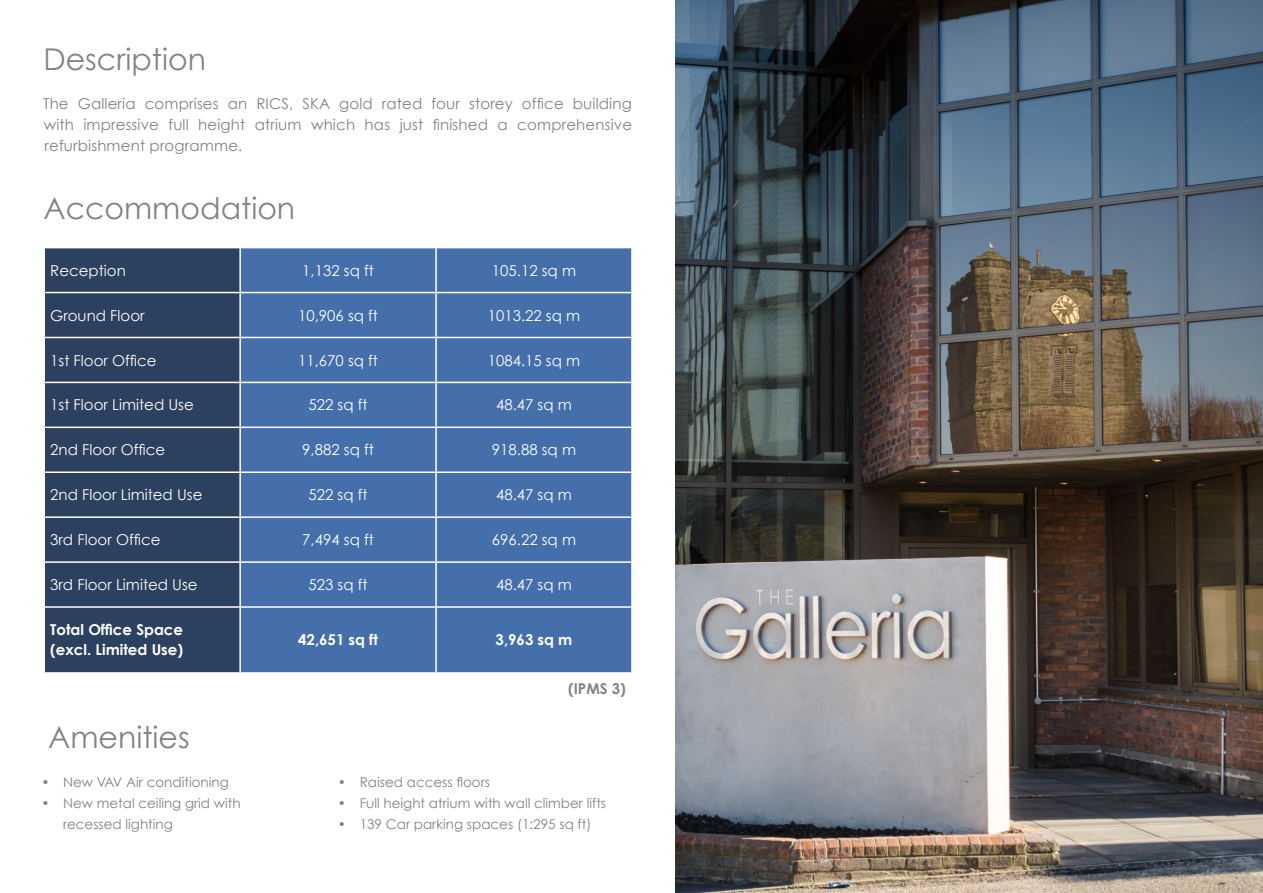
<style>
.page{position:relative;width:1263px;height:893px;background:#fff}
.page>*{position:absolute;margin:0;border:0;box-sizing:border-box;transform-origin:0 0}
.t1{font:30px "Century Gothic";color:#828384}
.t2{font:15px "Century Gothic";color:#fff}
.t3{font:15px/21px "Century Gothic";letter-spacing:.01em;color:#828384;text-align:justify}
.t4{font:700 15px/19.5px "Century Gothic";color:#fff}
.t5{font:700 15px "Century Gothic";color:#818384}
.t6{font:13.5px "Century Gothic";color:#828384}
.s1{color:#fff}
</style>
<div class="page">
<img style="left:676px;top:0;width:587px;height:893px">
<div style="left:45px;top:248px;width:194px;height:424px;background:#2c415f"></div>
<div style="left:241px;top:248px;width:390px;height:424px;background:#456faa"></div>
<hr style="left:435px;top:248px;width:2px;height:44px;background:#fff">
<hr style="left:43px;top:292px;width:197px;height:1px;background:#fff">
<hr style="left:240px;top:292px;width:196px;height:1px;background:#fff">
<hr style="left:436px;top:292px;width:197px;height:1px;background:#fff">
<hr style="left:435px;top:293px;width:2px;height:44px;background:#fff">
<hr style="left:43px;top:337px;width:197px;height:1px;background:#fff">
<hr style="left:240px;top:337px;width:196px;height:1px;background:#fff">
<hr style="left:436px;top:337px;width:197px;height:1px;background:#fff">
<hr style="left:435px;top:338px;width:2px;height:44px;background:#fff">
<hr style="left:43px;top:382px;width:197px;height:1px;background:#fff">
<hr style="left:240px;top:382px;width:196px;height:1px;background:#fff">
<hr style="left:436px;top:382px;width:197px;height:1px;background:#fff">
<hr style="left:435px;top:383px;width:2px;height:44px;background:#fff">
<hr style="left:43px;top:427px;width:197px;height:1px;background:#fff">
<hr style="left:240px;top:427px;width:196px;height:1px;background:#fff">
<hr style="left:436px;top:427px;width:197px;height:1px;background:#fff">
<hr style="left:435px;top:428px;width:2px;height:43px;background:#fff">
<hr style="left:43px;top:471px;width:197px;height:2px;background:#fff">
<hr style="left:240px;top:471px;width:196px;height:2px;background:#fff">
<hr style="left:436px;top:471px;width:197px;height:2px;background:#fff">
<hr style="left:435px;top:473px;width:2px;height:43px;background:#fff">
<hr style="left:43px;top:516px;width:197px;height:2px;background:#fff">
<hr style="left:240px;top:516px;width:196px;height:2px;background:#fff">
<hr style="left:436px;top:516px;width:197px;height:2px;background:#fff">
<hr style="left:435px;top:518px;width:2px;height:43px;background:#fff">
<hr style="left:43px;top:561px;width:197px;height:2px;background:#fff">
<hr style="left:240px;top:561px;width:196px;height:2px;background:#fff">
<hr style="left:436px;top:561px;width:197px;height:2px;background:#fff">
<hr style="left:435px;top:563px;width:2px;height:43px;background:#fff">
<hr style="left:43px;top:606px;width:197px;height:2px;background:#fff">
<hr style="left:240px;top:606px;width:196px;height:2px;background:#fff">
<hr style="left:436px;top:606px;width:197px;height:2px;background:#fff">
<hr style="left:435px;top:608px;width:2px;height:64px;background:#fff">
<p class="t1" style="left:43px;top:41px;width:164px">Description</p>
<p class="t3" style="left:43px;top:93px;width:590px">The Galleria comprises an RICS, SKA gold rated four storey office building with impressive full height atrium which has just finished a comprehensive refurbishment programme.</p>
<p class="t1" style="left:43px;top:190px;width:253px">Accommodation</p>
<p class="t2" style="left:50px;top:261px;width:77px">Reception</p>
<p class="t2" style="left:302px;top:261px;width:73px">1,132 sq ft</p>
<p class="t2" style="left:492px;top:261px;width:86px">105.12 sq m</p>
<p class="t2" style="left:50px;top:306px;width:96px">Ground Floor</p>
<p class="t2" style="left:298px;top:306px;width:81px">10,906 sq ft</p>
<p class="t2" style="left:488px;top:306px;width:94px">1013.22 sq m</p>
<p class="t2" style="left:50px;top:351px;width:108px">1st Floor Office</p>
<p class="t2" style="left:298px;top:351px;width:81px">11,670 sq ft</p>
<p class="t2" style="left:488px;top:351px;width:94px">1084.15 sq m</p>
<p class="t2" style="left:50px;top:396px;width:145px">1st Floor Limited Use</p>
<p class="t2" style="left:309px;top:396px;width:61px">522 sq ft</p>
<p class="t2" style="left:496px;top:396px;width:77px">48.47 sq m</p>
<p class="t2" style="left:50px;top:441px;width:116px">2nd Floor Office</p>
<p class="t2" style="left:302px;top:441px;width:73px">9,882 sq ft</p>
<p class="t2" style="left:492px;top:441px;width:86px">918.88 sq m</p>
<p class="t2" style="left:50px;top:486px;width:154px">2nd Floor Limited Use</p>
<p class="t2" style="left:309px;top:486px;width:61px">522 sq ft</p>
<p class="t2" style="left:496px;top:486px;width:77px">48.47 sq m</p>
<p class="t2" style="left:50px;top:531px;width:112px">3rd Floor Office</p>
<p class="t2" style="left:302px;top:531px;width:73px">7,494 sq ft</p>
<p class="t2" style="left:492px;top:531px;width:86px">696.22 sq m</p>
<p class="t2" style="left:50px;top:576px;width:149px">3rd Floor Limited Use</p>
<p class="t2" style="left:309px;top:576px;width:61px">523 sq ft</p>
<p class="t2" style="left:496px;top:576px;width:77px">48.47 sq m</p>
<p class="t4" style="left:50px;top:620px;width:134px">Total Office Space (excl. Limited Use)</p>
<p class="t4" style="left:298px;top:630px;width:81px">42,651 sq ft</p>
<p class="t4" style="left:496px;top:630px;width:78px">3,963 sq m</p>
<p class="t5" style="left:568px;top:679px;width:59px">(IPMS 3)</p>
<p class="t1" style="left:48px;top:718px;width:143px">Amenities</p>
<p class="t6" style="left:41px;top:773px;width:189px">• New VAV Air conditioning</p>
<p class="t6" style="left:41px;top:794px;width:201px">• New metal ceiling grid with</p>
<p class="t6" style="left:41px;top:815px;width:133px"><span class="s1">•</span> recessed lighting</p>
<p class="t6" style="left:338px;top:773px;width:154px">• Raised access floors</p>
<p class="t6" style="left:338px;top:794px;width:270px">• Full height atrium with wall climber lifts</p>
<p class="t6" style="left:338px;top:815px;width:255px">• 139 Car parking spaces (1:295 sq ft)</p>
</div>
